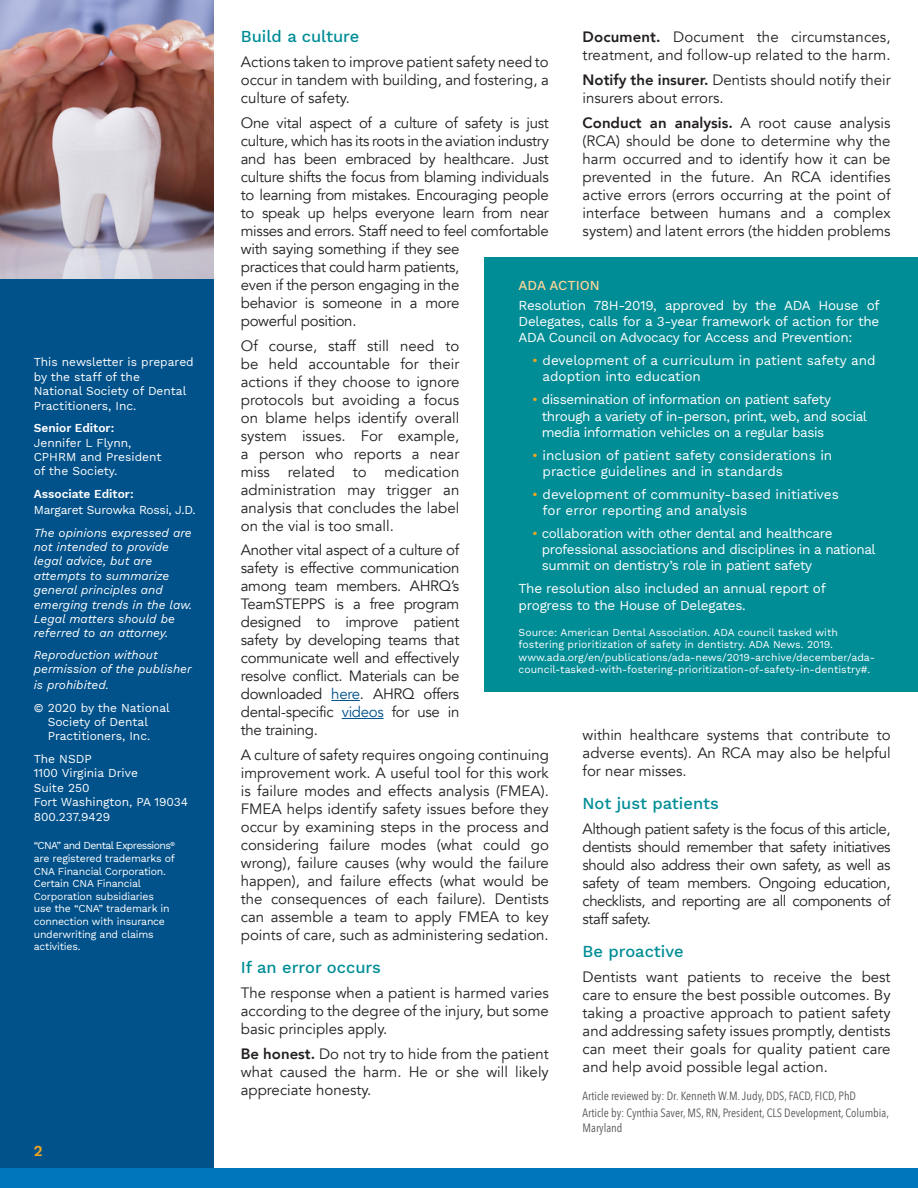
<style>
.page{position:relative;width:918px;height:1188px;background:#fff}
.page>*{position:absolute;margin:0;border:0;box-sizing:border-box;transform-origin:0 0}
.t1{font:500 16.5px "Work Sans";color:#008d96}
.t2{font:15px/18px "Avenir";letter-spacing:-.02em;color:#231f20;text-align:justify}
.t3{font:15px/18px "Avenir";letter-spacing:.01em;color:#231f20}
.t4{font:15px/18px "Avenir";color:#231f20}
.t5{font:600 15px "Work Sans";color:#f5a81c}
.t6{font:13.5px/16.2px "Work Sans";letter-spacing:-.02em;color:#fff}
.t7{font:13.5px/16.2px "Work Sans";color:#fff}
.t8{font:500 13.5px "Work Sans";color:#fcd499}
.t9{font:12px/14.4px "Work Sans";color:#fff}
.t10{font:italic 12px/14.4px "Work Sans";color:#fff}
.t11{font:12px/14.4px "Avenir Next Condensed";color:#57585a}
.t12{font:12px/16.2px "Work Sans";letter-spacing:-.025em;color:#fff}
.t13{font:10.5px/12.6px "Work Sans";letter-spacing:-.015em;color:#fff}
.s1{font-weight:600}
.s2{color:#01518a}
.s3{font-weight:800}
.s4{color:#f5a81c}
</style>
<div class="page">
<div style="left:0;top:257px;width:214px;height:926px;background:#01518a"></div>
<div style="left:0;top:1168px;width:918px;height:20px;background:#0077bd"></div>
<img style="left:0;top:0;width:214px;height:279px">
<svg style="left:331px;top:700px;width:29px;height:1px"></svg>
<hr style="left:342px;top:718px;width:42px;height:1px;background:#01518a">
<div style="left:485px;top:257px;width:433px;height:434px;background:#008d96"></div>
<p class="t9" style="left:34px;top:355px;width:162px">This newsletter is prepared by the staff of the<br>National Society of Dental<br>Practitioners, Inc.</p>
<p class="t9" style="left:34px;top:420px;width:129px"><span class="s1">Senior Editor:<br></span>Jennifer L Flynn,<br>CPHRM and President of the Society.</p>
<p class="t12" style="left:34px;top:485px;width:163px"><span class="s1">Associate Editor:<br></span>Margaret Surowka Rossi, J.D.</p>
<p class="t10" style="left:34px;top:525px;width:160px">The opinions expressed are not intended to provide legal advice, but are attempts to summarize general principles and emerging trends in the law.<br>Legal matters should be referred to an attorney.</p>
<p class="t10" style="left:34px;top:646px;width:159px">Reproduction without permission of the publisher</p>
<p class="t10" style="left:34px;top:677px;width:77px">is prohibited.</p>
<p class="t9" style="left:48px;top:700px;width:124px;text-indent:-14px">© 2020 by the National<br>Society of Dental<br>Practitioners, Inc.</p>
<p class="t9" style="left:34px;top:751px;width:59px">The NSDP</p>
<p class="t9" style="left:34px;top:766px;width:106px">1100 Virginia Drive</p>
<p class="t9" style="left:34px;top:780px;width:57px">Suite 250</p>
<p class="t9" style="left:34px;top:794px;width:156px">Fort Washington, PA 19034</p>
<p class="t9" style="left:34px;top:809px;width:78px">800.237.9429</p>
<p class="t13" style="left:34px;top:839px;width:143px">“CNA” and Dental Expressions<sup>® </sup>are registered trademarks of<br>CNA Financial Corporation.<br>Certain CNA Financial<br>Corporation subsidiaries<br>use the “CNA” trademark in connection with insurance underwriting and claims activities.</p>
<p class="t5" style="left:34px;top:1140px;width:10px">2</p>
<p class="t1" style="left:241px;top:24px;width:120px">Build a culture</p>
<p class="t2" style="left:241px;top:53px;width:310px">Actions taken to improve patient safety need to occur in tandem with building, and fostering, a culture of safety.</p>
<p class="t2" style="left:241px;top:114px;width:310px;text-align:left">One vital aspect of a culture of safety is just culture, which has its roots in the aviation industry and has been embraced by healthcare. Just culture shifts the focus from blaming individuals to learning from mistakes. Encouraging people to speak up helps everyone learn from near misses and errors. Staff need to feel comfortable with saying something if they see<br>practices that could harm patients,<br>even if the person engaging in the<br>behavior is someone in a more<br>powerful position.</p>
<p class="t2" style="left:241px;top:337px;width:220px">Of course, staff still need to be held accountable for their actions if they choose to ignore protocols but avoiding a focus on blame helps identify overall system issues. For example, a person who reports a near miss related to medication administration may trigger an analysis that concludes the label on the vial is too small.</p>
<p class="t2" style="left:241px;top:541px;width:220px">Another vital aspect of a culture of safety is effective communication among team members. AHRQ’s TeamSTEPPS is a free program designed to improve patient safety by developing teams that communicate well and effectively resolve conflict. Materials can be downloaded <span class="s2">here</span>. AHRQ offers dental-specific <span class="s2">videos</span> for use in the training.</p>
<p class="t2" style="left:241px;top:746px;width:310px">A culture of safety requires ongoing continuing improvement work. A useful tool for this work is failure modes and effects analysis (FMEA).<br>FMEA helps identify safety issues before they occur by examining steps in the process and considering failure modes (what could go wrong), failure causes (why would the failure happen), and failure effects (what would be the consequences of each failure). Dentists can assemble a team to apply FMEA to key points of care, such as administering sedation.</p>
<p class="t1" style="left:241px;top:955px;width:142px">If an error occurs</p>
<p class="t2" style="left:241px;top:984px;width:310px">The response when a patient is harmed varies according to the degree of the injury, but some basic principles apply.</p>
<p class="t2" style="left:241px;top:1045px;width:310px"><span class="s3">Be honest.</span> Do not try to hide from the patient what caused the harm. He or she will likely appreciate honesty.</p>
<p class="t3" style="left:583px;top:28px;width:310px"><span class="s3">Document.</span> Document the circumstances, treatment, and follow-up related to the harm.</p>
<p class="t4" style="left:583px;top:71px;width:310px"><span class="s3">Notify the insurer.</span> Dentists should notify their insurers about errors.</p>
<p class="t2" style="left:583px;top:114px;width:310px"><span class="s3">Conduct an analysis.</span> A root cause analysis (RCA) should be done to determine why the harm occurred and to identify how it can be prevented in the future. An RCA identifies active errors (errors occurring at the point of interface between humans and a complex system) and latent errors (the hidden problems</p>
<p class="t8" style="left:519px;top:275px;width:83px">ADA ACTION</p>
<p class="t6" style="left:519px;top:297px;width:363px;text-align:justify">Resolution 78H-2019, approved by the ADA House of Delegates, calls for a 3-year framework of action for the ADA Council on Advocacy for Access and Prevention:</p>
<p class="t7" style="left:543px;top:352px;width:335px;text-indent:-10px"><span class="s4">•</span> development of a curriculum in patient safety and adoption into education</p>
<p class="t6" style="left:542px;top:391px;width:327px;text-indent:-10px"><span class="s4">•</span> dissemination of information on patient safety through a variety of in-person, print, web, and social media information vehicles on a regular basis</p>
<p class="t7" style="left:543px;top:446px;width:291px;text-indent:-10px"><span class="s4">•</span> inclusion of patient safety considerations in practice guidelines and in standards</p>
<p class="t7" style="left:543px;top:486px;width:298px;text-indent:-10px"><span class="s4">•</span> development of community-based initiatives for error reporting and analysis</p>
<p class="t6" style="left:542px;top:525px;width:335px;text-indent:-10px"><span class="s4">•</span> collaboration with other dental and healthcare professional associations and disciplines in a national summit on dentistry’s role in patient safety</p>
<p class="t6" style="left:519px;top:580px;width:309px">The resolution also included an annual report of progress to the House of Delegates.</p>
<p class="t13" style="left:519px;top:625px;width:358px">Source: American Dental Association. ADA council tasked with fostering prioritization of safety in dentistry. ADA News. 2019. www.ada.org/en/publications/ada-news/2019-archive/december/ada&shy;council-tasked-with-fostering-prioritization-of-safety-in-dentistry#.</p>
<p class="t2" style="left:583px;top:726px;width:310px">within healthcare systems that contribute to adverse events). An RCA may also be helpful for near misses.</p>
<p class="t1" style="left:583px;top:791px;width:138px">Not just patients</p>
<p class="t2" style="left:583px;top:820px;width:310px">Although patient safety is the focus of this article, dentists should remember that safety initiatives should also address their own safety, as well as safety of team members. Ongoing education, checklists, and reporting are all components of staff safety.</p>
<p class="t1" style="left:583px;top:939px;width:103px">Be proactive</p>
<p class="t2" style="left:583px;top:968px;width:310px">Dentists want patients to receive the best care to ensure the best possible outcomes. By taking a proactive approach to patient safety and addressing safety issues promptly, dentists can meet their goals for quality patient care and help avoid possible legal action.</p>
<p class="t11" style="left:583px;top:1088px;width:275px">Article reviewed by: Dr. Kenneth W.M. Judy, DDS, FACD, FICD, PhD</p>
<p class="t11" style="left:583px;top:1105px;width:308px">Article by: Cynthia Saver, MS, RN, President, CLS Development, Columbia,<br>Maryland</p>
</div>
